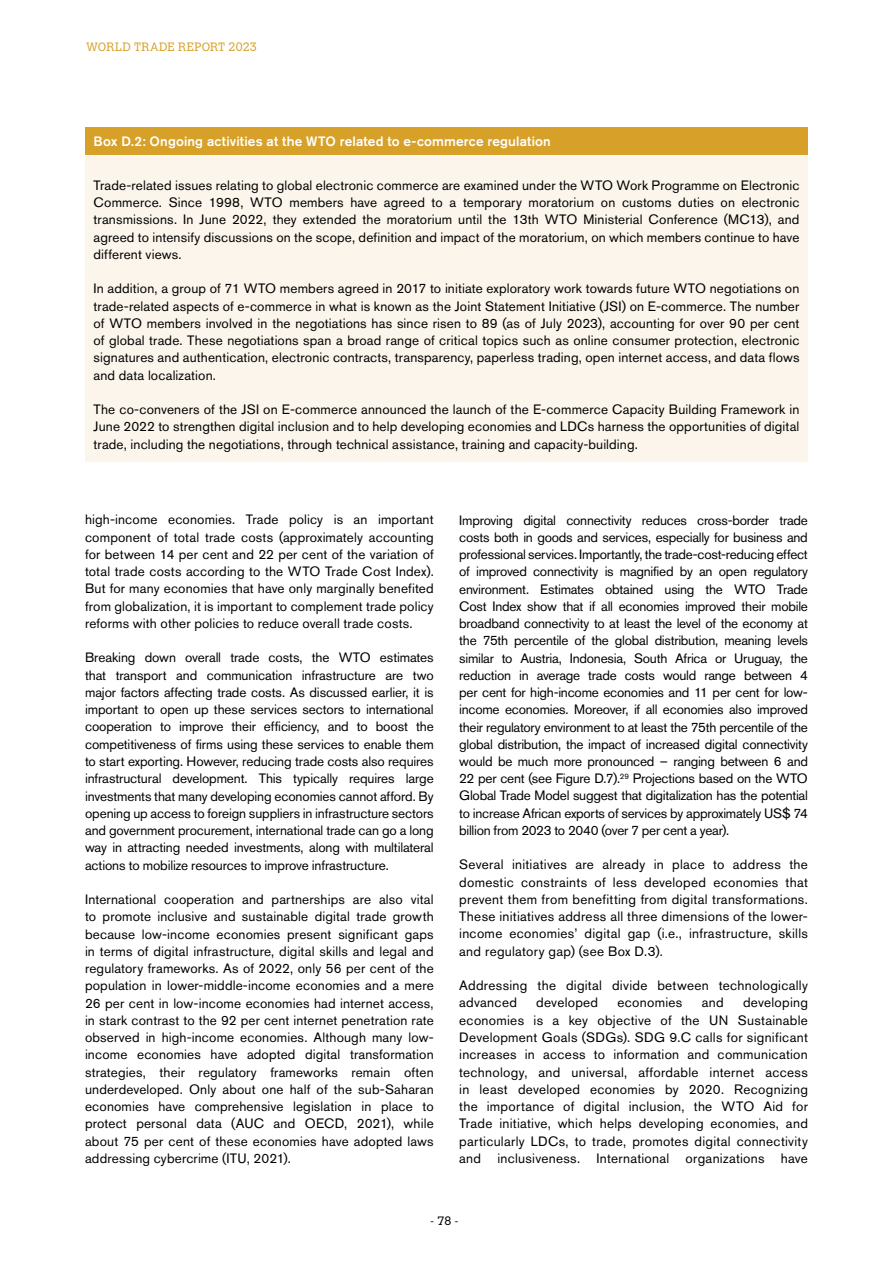
<style>
.page{position:relative;width:893px;height:1263px;background:#fff}
.page>*{position:absolute;margin:0;border:0;box-sizing:border-box;transform-origin:0 0}
.t1{font:13.5px/17.2px "Akzidenz Grotesk BE";letter-spacing:.01em;color:#000;text-align:justify}
.t2{font:500 13.5px "Akzidenz Grotesk BE";letter-spacing:.01em;color:#fff}
.t3{font:300 12px "Calvert MT Std";letter-spacing:.02em;color:#d6a029}
.t4{font:300 12px "Calvert MT Std";color:#000}
</style>
<div class="page">
<div style="left:85px;top:128px;width:723px;height:27px;background:#d6a029"></div>
<div style="left:85px;top:155px;width:723px;height:306px;background:#fbf5eb"></div>
<p class="t3" style="left:86px;top:40px;width:172px">WORLD TRADE REPORT 2023</p>
<p class="t2" style="left:94px;top:133px;width:459px">Box D.2: Ongoing activities at the WTO related to e-commerce regulation</p>
<p class="t1" style="left:94px;top:176px;width:707px">Trade-related issues relating to global electronic commerce are examined under the WTO Work Programme on Electronic Commerce. Since 1998, WTO members have agreed to a temporary moratorium on customs duties on electronic transmissions. In June 2022, they extended the moratorium until the 13th WTO Ministerial Conference (MC13), and agreed to intensify discussions on the scope, definition and impact of the moratorium, on which members continue to have different views.</p>
<p class="t1" style="left:94px;top:280px;width:707px">In addition, a group of 71 WTO members agreed in 2017 to initiate exploratory work towards future WTO negotiations on trade-related aspects of e-commerce in what is known as the Joint Statement Initiative (JSI) on E-commerce. The number of WTO members involved in the negotiations has since risen to 89 (as of July 2023), accounting for over 90 per cent of global trade. These negotiations span a broad range of critical topics such as online consumer protection, electronic signatures and authentication, electronic contracts, transparency, paperless trading, open internet access, and data flows and data localization.</p>
<p class="t1" style="left:94px;top:401px;width:707px">The co-conveners of the JSI on E-commerce announced the launch of the E-commerce Capacity Building Framework in June 2022 to strengthen digital inclusion and to help developing economies and LDCs harness the opportunities of digital trade, including the negotiations, through technical assistance, training and capacity-building.</p>
<p class="t1" style="left:85px;top:511px;width:350px">high-income economies. Trade policy is an important component of total trade costs (approximately accounting for between 14 per cent and 22 per cent of the variation of total trade costs according to the WTO Trade Cost Index).<br>But for many economies that have only marginally benefited from globalization, it is important to complement trade policy reforms with other policies to reduce overall trade costs.</p>
<p class="t1" style="left:85px;top:649px;width:350px">Breaking down overall trade costs, the WTO estimates that transport and communication infrastructure are two major factors affecting trade costs. As discussed earlier, it is important to open up these services sectors to international cooperation to improve their efficiency, and to boost the competitiveness of firms using these services to enable them to start exporting. However, reducing trade costs also requires infrastructural development. This typically requires large investments that many developing economies cannot afford. By opening up access to foreign suppliers in infrastructure sectors and government procurement, international trade can go a long way in attracting needed investments, along with multilateral actions to mobilize resources to improve infrastructure.</p>
<p class="t1" style="left:85px;top:890px;width:350px">International cooperation and partnerships are also vital to promote inclusive and sustainable digital trade growth because low-income economies present significant gaps in terms of digital infrastructure, digital skills and legal and regulatory frameworks. As of 2022, only 56 per cent of the population in lower-middle-income economies and a mere 26 per cent in low-income economies had internet access, in stark contrast to the 92 per cent internet penetration rate observed in high-income economies. Although many low&shy;income economies have adopted digital transformation strategies, their regulatory frameworks remain often underdeveloped. Only about one half of the sub-Saharan economies have comprehensive legislation in place to protect personal data (AUC and OECD, 2021), while about 75 per cent of these economies have adopted laws addressing cybercrime (ITU, 2021).</p>
<p class="t1" style="left:459px;top:511px;width:350px">Improving digital connectivity reduces cross-border trade costs both in goods and services, especially for business and professional services. Importantly, the trade-cost-reducing effect of improved connectivity is magnified by an open regulatory environment. Estimates obtained using the WTO Trade Cost Index show that if all economies improved their mobile broadband connectivity to at least the level of the economy at the 75th percentile of the global distribution, meaning levels similar to Austria, Indonesia, South Africa or Uruguay, the reduction in average trade costs would range between 4 per cent for high-income economies and 11 per cent for low&shy;income economies. Moreover, if all economies also improved their regulatory environment to at least the 75th percentile of the global distribution, the impact of increased digital connectivity would be much more pronounced – ranging between 6 and 22 per cent (see Figure D.7).<sup>29</sup> Projections based on the WTO Global Trade Model suggest that digitalization has the potential to increase African exports of services by approximately US$ 74 billion from 2023 to 2040 (over 7 per cent a year).</p>
<p class="t1" style="left:459px;top:856px;width:350px">Several initiatives are already in place to address the domestic constraints of less developed economies that prevent them from benefitting from digital transformations.<br>These initiatives address all three dimensions of the lower&shy;income economies’ digital gap (i.e., infrastructure, skills and regulatory gap) (see Box D.3).</p>
<p class="t1" style="left:459px;top:977px;width:350px">Addressing the digital divide between technologically advanced</p>
<p class="t1" style="left:459px;top:994px;width:350px;text-indent:284px">developing economies is a key objective of the UN Sustainable Development Goals (SDGs). SDG 9.C calls for significant increases in access to information and communication technology, and universal, affordable internet access in least developed economies by 2020. Recognizing the importance of digital inclusion, the WTO Aid for Trade initiative, which helps developing economies, and particularly LDCs, to trade, promotes digital connectivity and inclusiveness. International organizations have</p>
<p class="t1" style="left:536px;top:994px;width:63px">developed</p>
<p class="t1" style="left:617px;top:994px;width:66px">economies</p>
<p class="t1" style="left:702px;top:994px;width:23px">and</p>
<p class="t4" style="left:430px;top:1214px;width:30px">- 78 -</p>
</div>
